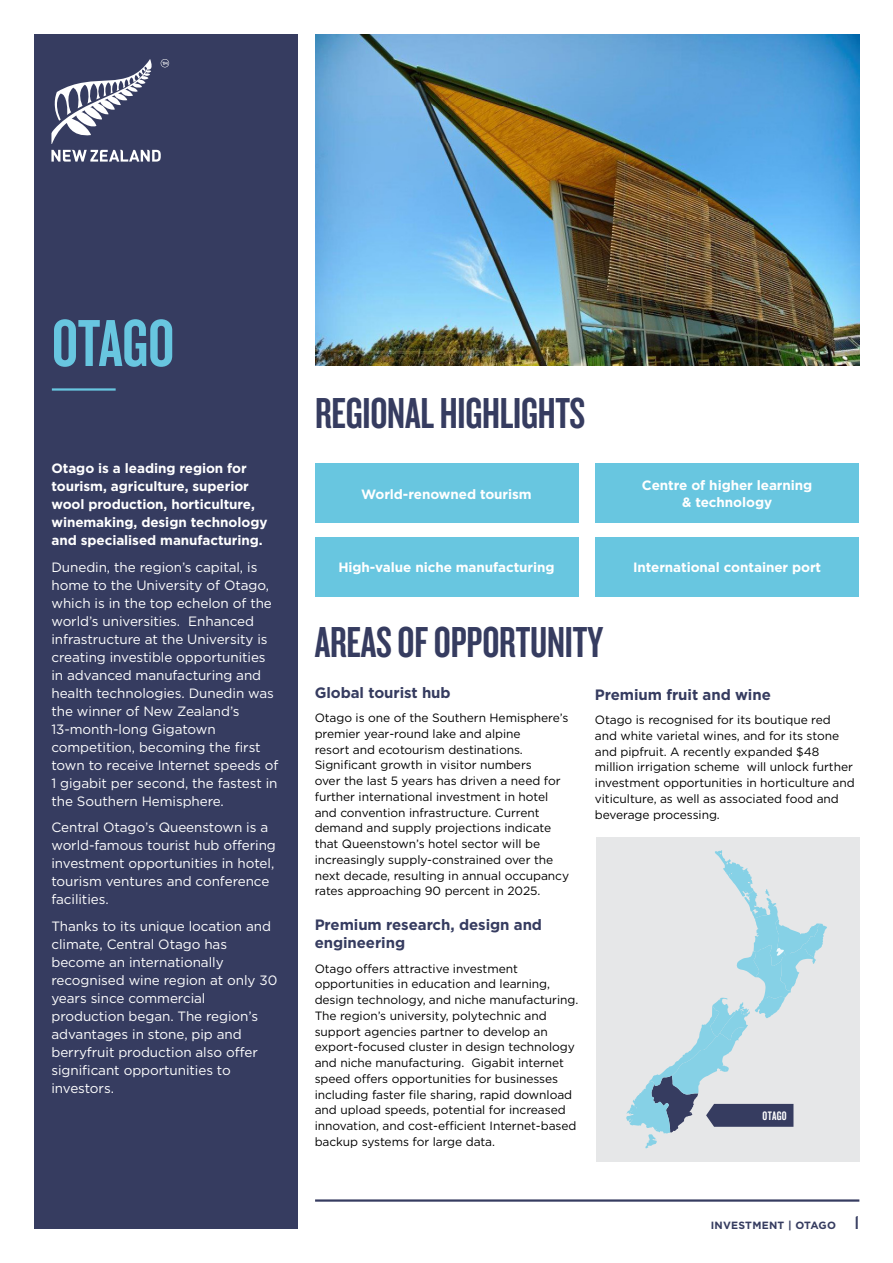
<style>
.page{position:relative;width:893px;height:1263px;background:#fff}
.page>*{position:absolute;margin:0;border:0;box-sizing:border-box;transform-origin:0 0}
.Regional_Header{font:69px "Knockout 48 Featherweight";letter-spacing:-.005em;color:#68c6e0}
.Heading_1{font:45px "Knockout 48 Featherweight";letter-spacing:-.005em;color:#363c60}
.Sub_header_-_areas_o{font:700 15px/18px "Gotham";letter-spacing:-.005em;color:#363c60}
.Body_Copy_white{font:13.5px/18px "Gotham";letter-spacing:-.005em;color:#fff}
.Body_Copy_white-2{font:700 13.5px/18px "Gotham";letter-spacing:-.005em;color:#fff}
.Regional_Highlights{font:700 13.5px/16.5px "Gotham";letter-spacing:-.005em;color:#fff;text-align:center}
.Map_location{font:12.75px "Knockout 48 Featherweight";letter-spacing:.025em;color:#fff}
.Body_copy_-_areas_of{font:12px/15.8px "Gotham";letter-spacing:-.005em;color:#000}
.Body_Copy{font:700 10.5px "Gotham";letter-spacing:.025em;color:#363c60}
.s1{font-family:"Knockout 48 Featherweight";font-weight:400;font-size:19.5px}
</style>
<div class="page">
<hr style="left:315px;top:1199px;width:544px;height:3px;background:#363c60">
<div style="left:34px;top:34px;width:264px;height:1195px;background:#363c60"></div>
<div style="left:315px;top:463px;width:263px;height:60px;background:#68c6e0"></div>
<div style="left:315px;top:537px;width:263px;height:59px;background:#68c6e0"></div>
<div style="left:595px;top:463px;width:264px;height:60px;background:#68c6e0"></div>
<div style="left:595px;top:537px;width:264px;height:59px;background:#68c6e0"></div>
<hr style="left:52px;top:388px;width:64px;height:3px;background:#68c6e0">
<svg style="left:51px;top:59px;width:101px;height:85px"></svg>
<svg style="left:161px;top:59px;width:8px;height:8px"></svg>
<svg style="left:51px;top:150px;width:110px;height:12px"></svg>
<img style="left:315px;top:34px;width:544px;height:332px">
<div style="left:596px;top:837px;width:263px;height:324px;background:#e6e7e8"></div>
<svg style="left:626px;top:850px;width:201px;height:298px"></svg>
<p class="Regional_Header" style="left:52px;top:301px;width:124px">OTAGO</p>
<p class="Body_Copy_white-2" style="left:51px;top:459px;width:218px">Otago is a leading region for tourism, agriculture, superior wool production, horticulture, winemaking, design technology and specialised manufacturing.</p>
<p class="Body_Copy_white" style="left:51px;top:557px;width:229px">Dunedin, the region’s capital, is home to the University of Otago, which is in the top echelon of the world’s universities. Enhanced infrastructure at the University is creating investible opportunities in advanced manufacturing and health technologies. Dunedin was the winner of New Zealand’s<br>13-month-long Gigatown competition, becoming the first town to receive Internet speeds of<br>1 gigabit per second, the fastest in the Southern Hemisphere.</p>
<p class="Body_Copy_white" style="left:51px;top:818px;width:226px">Central Otago’s Queenstown is a world-famous tourist hub offering investment opportunities in hotel, tourism ventures and conference facilities.</p>
<p class="Body_Copy_white" style="left:51px;top:916px;width:227px">Thanks to its unique location and climate, Central Otago has become an internationally recognised wine region at only 30 years since commercial production began. The region’s advantages in stone, pip and berryfruit production also offer significant opportunities to investors.</p>
<p class="Heading_1" style="left:315px;top:386px;width:272px">REGIONAL HIGHLIGHTS</p>
<p class="Regional_Highlights" style="left:361px;top:485px;width:172px">World-renowned tourism</p>
<p class="Regional_Highlights" style="left:338px;top:559px;width:218px">High-value niche manufacturing</p>
<p class="Heading_1" style="left:315px;top:614px;width:290px">AREAS OF OPPORTUNITY</p>
<p class="Regional_Highlights" style="left:642px;top:477px;width:172px">Centre of higher learning &amp; technology</p>
<p class="Regional_Highlights" style="left:633px;top:559px;width:190px">International container port</p>
<p class="Sub_header_-_areas_o" style="left:315px;top:683px;width:138px">Global tourist hub</p>
<p class="Body_copy_-_areas_of" style="left:315px;top:710px;width:256px">Otago is one of the Southern Hemisphere’s premier year-round lake and alpine<br>resort and ecotourism destinations.<br>Significant growth in visitor numbers<br>over the last 5 years has driven a need for further international investment in hotel and convention infrastructure. Current demand and supply projections indicate that Queenstown’s hotel sector will be increasingly supply-constrained over the next decade, resulting in annual occupancy rates approaching 90 percent in 2025.</p>
<p class="Sub_header_-_areas_o" style="left:315px;top:916px;width:229px">Premium research, design and engineering</p>
<p class="Body_copy_-_areas_of" style="left:315px;top:960px;width:265px">Otago offers attractive investment opportunities in education and learning, design technology, and niche manufacturing.<br>The region’s university, polytechnic and support agencies partner to develop an export-focused cluster in design technology and niche manufacturing. Gigabit internet speed offers opportunities for businesses including faster file sharing, rapid download and upload speeds, potential for increased innovation, and cost-efficient Internet-based backup systems for large data.</p>
<p class="Sub_header_-_areas_o" style="left:595px;top:685px;width:177px">Premium fruit and wine</p>
<p class="Body_copy_-_areas_of" style="left:595px;top:712px;width:261px">Otago is recognised for its boutique red and white varietal wines, and for its stone and pipfruit. A recently expanded $48 million irrigation scheme will unlock further investment opportunities in horticulture and viticulture, as well as associated food and beverage processing.</p>
<p class="Map_location" style="left:762px;top:1108px;width:26px">OTAGO</p>
<p class="Body_Copy" style="left:711px;top:1218px;width:150px">INVESTMENT | OTAGO <span class="s1">1</span></p>
</div>
